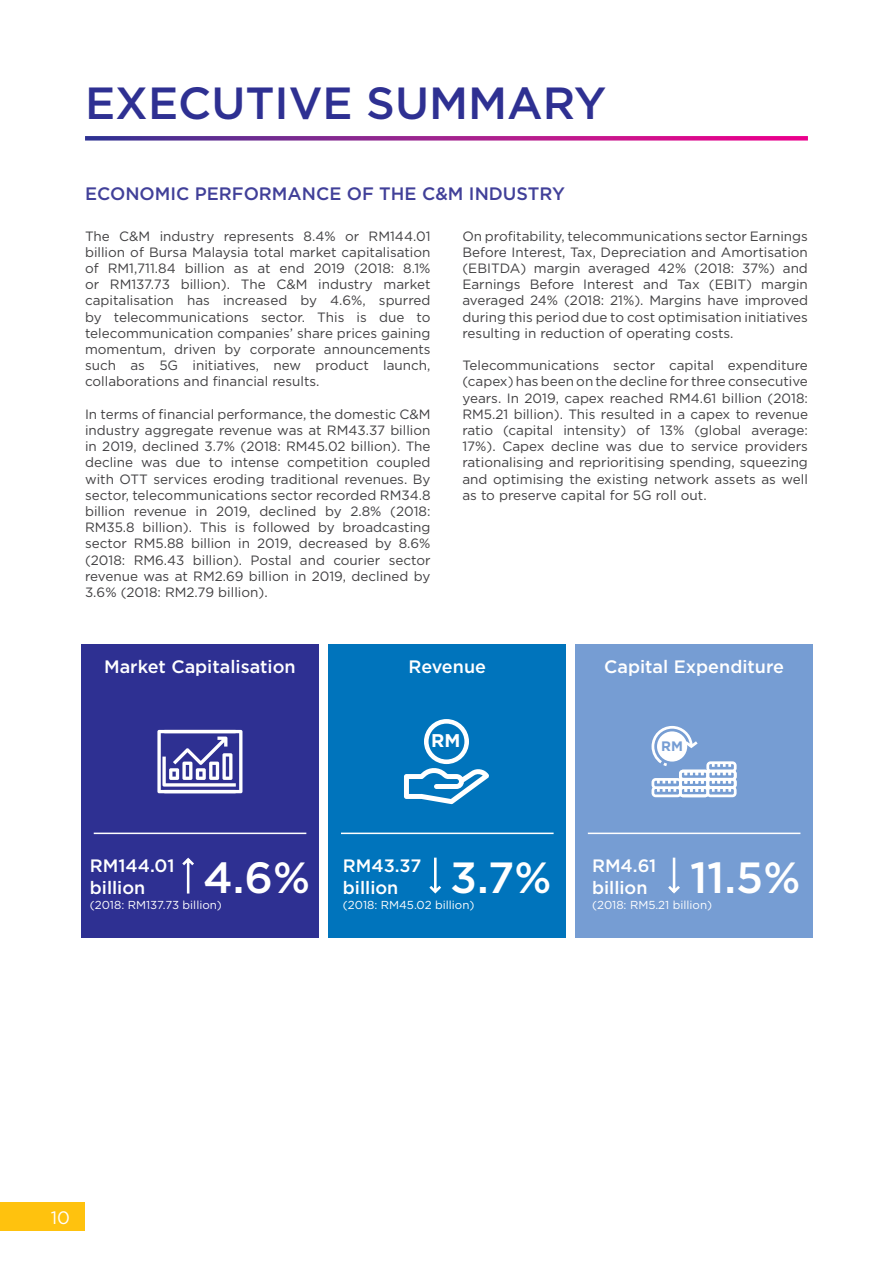
<style>
.page{position:relative;width:893px;height:1263px;background:#fff}
.page>*{position:absolute;margin:0;border:0;box-sizing:border-box;transform-origin:0 0}
.t1{font:500 45px "Gotham";color:#2e3092}
.t2{font:500 43.65px "Gotham";color:#fff}
.t3{font:700 18.45px "Gotham";color:#fff}
.t4{font:500 18px/21.6px "Gotham";color:#fff}
.t5{font:500 18px "Gotham";color:#414099}
.t6{font:18px "Gotham";color:#fff}
.t7{font:700 13.65px "Gotham";color:#769dd3}
.t8{font:13.5px/16.2px "Gotham";color:#414042;text-align:justify}
.t9{font:11.55px "Gotham";color:#fff}
</style>
<div class="page">
<div style="left:81px;top:644px;width:238px;height:293px;background:#2e3092"></div>
<hr style="left:94px;top:832px;width:212px;height:2px;background:#fff">
<svg style="left:182px;top:857px;width:12px;height:37px"></svg>
<svg style="left:157px;top:730px;width:85px;height:63px"></svg>
<div style="left:328px;top:644px;width:238px;height:293px;background:#0074bc"></div>
<hr style="left:341px;top:832px;width:213px;height:2px;background:#fff">
<svg style="left:429px;top:857px;width:12px;height:37px"></svg>
<div style="left:575px;top:644px;width:238px;height:293px;background:#769dd3"></div>
<hr style="left:588px;top:832px;width:212px;height:2px;background:#fff">
<svg style="left:668px;top:857px;width:12px;height:37px"></svg>
<svg style="left:651px;top:726px;width:86px;height:71px"></svg>
<svg style="left:85px;top:136px;width:723px;height:5px;background:#a53499"></svg>
<svg style="left:404px;top:719px;width:85px;height:85px"></svg>
<div style="left:0;top:1203px;width:85px;height:28px;background:#ffc20e"></div>
<h1 class="t1" style="left:85px;top:74px;width:523px">EXECUTIVE SUMMARY</h1>
<h3 class="t5" style="left:85px;top:182px;width:481px">ECONOMIC PERFORMANCE OF THE C&amp;M INDUSTRY</h3>
<p class="t8" style="left:85px;top:227px;width:347px">The C&amp;M industry represents 8.4% or RM144.01 billion of Bursa Malaysia total market capitalisation of RM1,711.84 billion as at end 2019 (2018: 8.1% or RM137.73 billion). The C&amp;M industry market capitalisation has increased by 4.6%, spurred by telecommunications sector. This is due to telecommunication companies’ share prices gaining momentum, driven by corporate announcements such as 5G initiatives, new product launch, collaborations and financial results.</p>
<p class="t8" style="left:85px;top:406px;width:347px">In terms of financial performance, the domestic C&amp;M industry aggregate revenue was at RM43.37 billion in 2019, declined 3.7% (2018: RM45.02 billion). The decline was due to intense competition coupled with OTT services eroding traditional revenues. By sector, telecommunications sector recorded RM34.8 billion revenue in 2019, declined by 2.8% (2018:<br>RM35.8 billion). This is followed by broadcasting sector RM5.88 billion in 2019, decreased by 8.6% (2018: RM6.43 billion). Postal and courier sector revenue was at RM2.69 billion in 2019, declined by 3.6% (2018: RM2.79 billion).</p>
<p class="t8" style="left:462px;top:227px;width:347px">On profitability, telecommunications sector Earnings Before Interest, Tax, Depreciation and Amortisation (EBITDA) margin averaged 42% (2018: 37%) and Earnings Before Interest and Tax (EBIT) margin averaged 24% (2018: 21%). Margins have improved during this period due to cost optimisation initiatives resulting in reduction of operating costs.</p>
<p class="t8" style="left:462px;top:357px;width:347px">Telecommunications sector capital expenditure (capex) has been on the decline for three consecutive years. In 2019, capex reached RM4.61 billion (2018:<br>RM5.21 billion). This resulted in a capex to revenue ratio (capital intensity) of 13% (global average:<br>17%). Capex decline was due to service providers rationalising and reprioritising spending, squeezing and optimising the existing network assets as well as to preserve capital for 5G roll out.</p>
<h3 class="t4" style="left:104px;top:656px;width:193px">Market Capitalisation</h3>
<h3 class="t4" style="left:409px;top:656px;width:79px">Revenue</h3>
<h3 class="t4" style="left:604px;top:656px;width:181px">Capital Expenditure</h3>
<h3 class="t3" style="left:431px;top:729px;width:31px">RM</h3>
<p class="t7" style="left:661px;top:737px;width:23px">RM</p>
<h3 class="t4" style="left:90px;top:854px;width:86px">RM144.01 billion</h3>
<p class="t9" style="left:90px;top:898px;width:134px">(2018: RM137.73 billion)</p>
<h2 class="t2" style="left:203px;top:848px;width:109px">4.6%</h2>
<h3 class="t4" style="left:343px;top:854px;width:80px">RM43.37 billion</h3>
<p class="t9" style="left:343px;top:898px;width:133px">(2018: RM45.02 billion)</p>
<h2 class="t2" style="left:450px;top:848px;width:103px">3.7%</h2>
<h3 class="t4" style="left:592px;top:854px;width:66px">RM4.61</h3>
<p class="t9" style="left:592px;top:898px;width:122px">(2018: RM5.21 billion)</p>
<h2 class="t2" style="left:690px;top:848px;width:112px">11.5%</h2>
<h3 class="t4" style="left:592px;top:876px;width:57px">billion</h3>
<h3 class="t6" style="left:51px;top:1206px;width:21px">10</h3>
</div>
